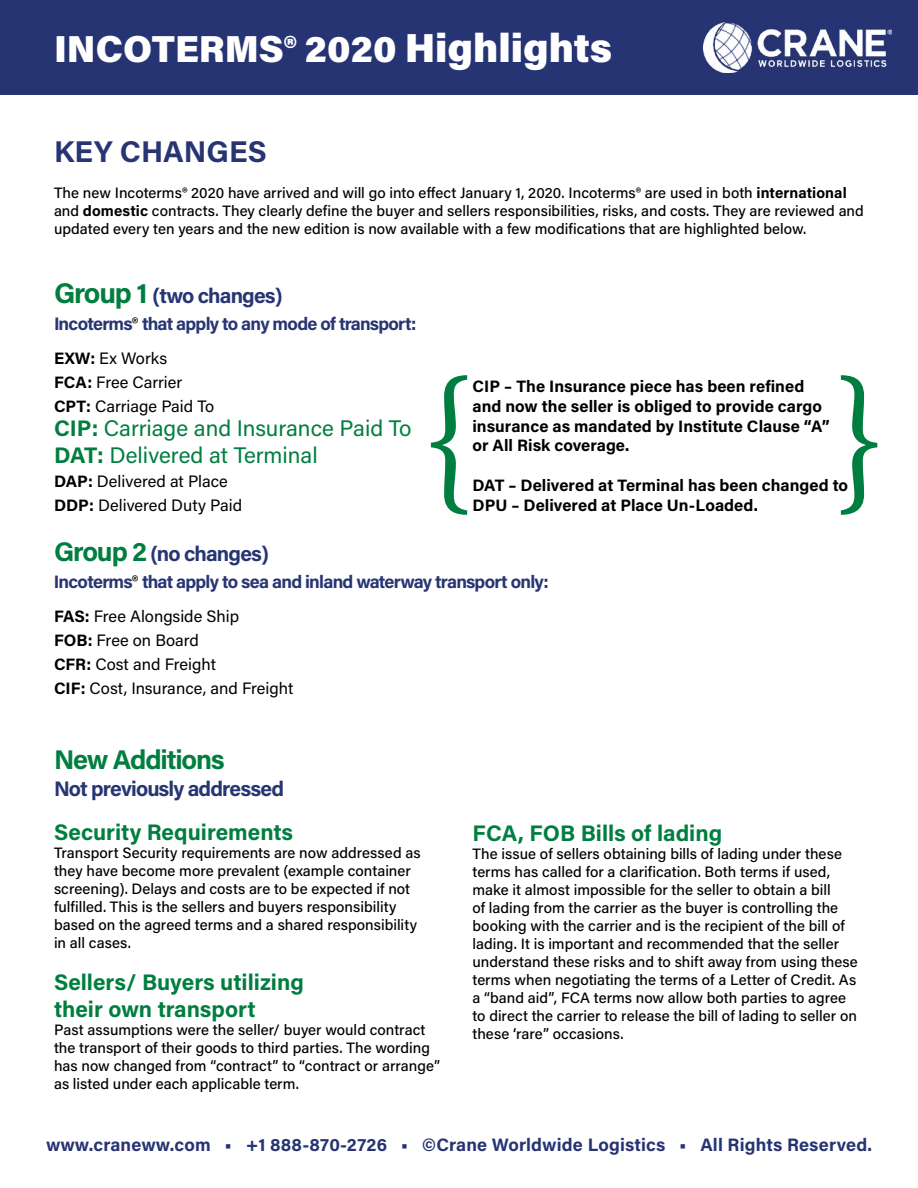
<style>
.page{position:relative;width:918px;height:1188px;background:#fff}
.page>*{position:absolute;margin:0;border:0;box-sizing:border-box;transform-origin:0 0}
.t1{font:159px "Minion Pro";color:#007e40}
.t2{font:900 37.5px "Acumin Pro";color:#fff}
.t3{font:700 30px "Acumin Pro";color:#273573}
.t4{font:700 27px "Acumin Pro";letter-spacing:-.04em;color:#007e40}
.t5{font:700 22.5px/27px "Acumin Pro";color:#007e40}
.t6{font:22.5px/27px "Acumin Pro";color:#007e40}
.t7{font:700 21px "Acumin Pro";letter-spacing:-.04em;color:#273573}
.t8{font:700 18px "Acumin Pro";letter-spacing:-.04em;color:#273573}
.t9{font:700 18px "Acumin Pro";letter-spacing:.01em;color:#273473}
.t10{font:700 16.5px/19.8px "Acumin Pro";color:#000}
.t11{font:16.5px/24px "Acumin Pro";color:#000}
.t12{font:500 15px/18px "Acumin Pro";color:#000}
.s1{font-size:40.5px}
.s2{font-weight:700}
.s3{font-size:28.5px;color:#007e40}
.s4{font-weight:400;color:#000}
.s5{font-size:27px;color:#007e40}
</style>
<div class="page">
<div style="left:0;top:0;width:918px;height:94px;background:#273473"></div>
<img style="left:703px;top:23px;width:189px;height:49px">
<h2 class="t2" style="left:54px;top:22px;width:560px">INCOTERMS® 2020 <span class="s1">Highlights</span></h2>
<h3 class="t3" style="left:54px;top:131px;width:214px">KEY CHANGES</h3>
<p class="t12" style="left:54px;top:184px;width:811px">The new Incoterms® 2020 have arrived and will go into effect January 1, 2020. Incoterms® are used in both <span class="s2">international </span>and <span class="s2">domestic</span> contracts. They clearly define the buyer and sellers responsibilities, risks, and costs. They are reviewed and updated every ten years and the new edition is now available with a few modifications that are highlighted below.</p>
<h3 class="t7" style="left:54px;top:280px;width:230px"><span class="s3">Group 1</span> (two changes)</h3>
<p class="t8" style="left:54px;top:311px;width:364px">Incoterms<span class="s4">®</span> that apply to any mode of transport:</p>
<p class="t11" style="left:54px;top:346px;width:162px"><span class="s2">EXW:</span> Ex Works<br><span class="s2">FCA:</span> Free Carrier<br><span class="s2">CPT:</span> Carriage Paid To</p>
<h3 class="t6" style="left:54px;top:414px;width:359px"><span class="s2">CIP:</span> Carriage and Insurance Paid To<br><span class="s2">DAT:</span> Delivered at Terminal</h3>
<p class="t11" style="left:54px;top:469px;width:190px"><span class="s2">DAP:</span> Delivered at Place<br><span class="s2">DDP:</span> Delivered Duty Paid</p>
<h3 class="t7" style="left:54px;top:538px;width:217px"><span class="s5">Group 2</span> (no changes)</h3>
<p class="t8" style="left:54px;top:569px;width:496px">Incoterms<span class="s4">®</span> that apply to sea and inland waterway transport only:</p>
<p class="t11" style="left:54px;top:604px;width:241px"><span class="s2">FAS:</span> Free Alongside Ship<br><span class="s2">FOB:</span> Free on Board<br><span class="s2">CFR:</span> Cost and Freight<br><span class="s2">CIF:</span> Cost, Insurance, and Freight</p>
<h1 class="t1" style="left:421px;top:331px;width:57px">{</h1>
<p class="t10" style="left:472px;top:376px;width:359px">CIP – The Insurance piece has been refined and now the seller is obliged to provide cargo insurance as mandated by Institute Clause “A” or All Risk coverage.</p>
<h1 class="t1" style="left:832px;top:331px;width:57px">}</h1>
<p class="t10" style="left:472px;top:475px;width:377px">DAT – Delivered at Terminal has been changed to<br>DPU – Delivered at Place Un-Loaded.</p>
<h3 class="t4" style="left:54px;top:741px;width:172px">New Additions</h3>
<h3 class="t7" style="left:54px;top:774px;width:232px">Not previously addressed</h3>
<h3 class="t5" style="left:54px;top:818px;width:241px">Security Requirements</h3>
<p class="t12" style="left:54px;top:843px;width:368px">Transport Security requirements are now addressed as they have become more prevalent (example container screening). Delays and costs are to be expected if not fulfilled. This is the sellers and buyers responsibility based on the agreed terms and a shared responsibility in all cases.</p>
<h3 class="t5" style="left:54px;top:968px;width:251px">Sellers/ Buyers utilizing their own transport</h3>
<p class="t12" style="left:54px;top:1020px;width:388px">Past assumptions were the seller/ buyer would contract the transport of their goods to third parties. The wording has now changed from “contract” to “contract or arrange” as listed under each applicable term.</p>
<h3 class="t5" style="left:472px;top:819px;width:251px">FCA, FOB Bills of lading</h3>
<p class="t12" style="left:472px;top:844px;width:387px">The issue of sellers obtaining bills of lading under these terms has called for a clarification. Both terms if used, make it almost impossible for the seller to obtain a bill<br>of lading from the carrier as the buyer is controlling the booking with the carrier and is the recipient of the bill of lading. It is important and recommended that the seller understand these risks and to shift away from using these terms when negotiating the terms of a Letter of Credit. As a “band aid”, FCA terms now allow both parties to agree to direct the carrier to release the bill of lading to seller on these ‘rare” occasions.</p>
<p class="t9" style="left:46px;top:1132px;width:827px">www.craneww.com • +1 888-870-2726 • ©Crane Worldwide Logistics • All Rights Reserved.</p>
</div>
